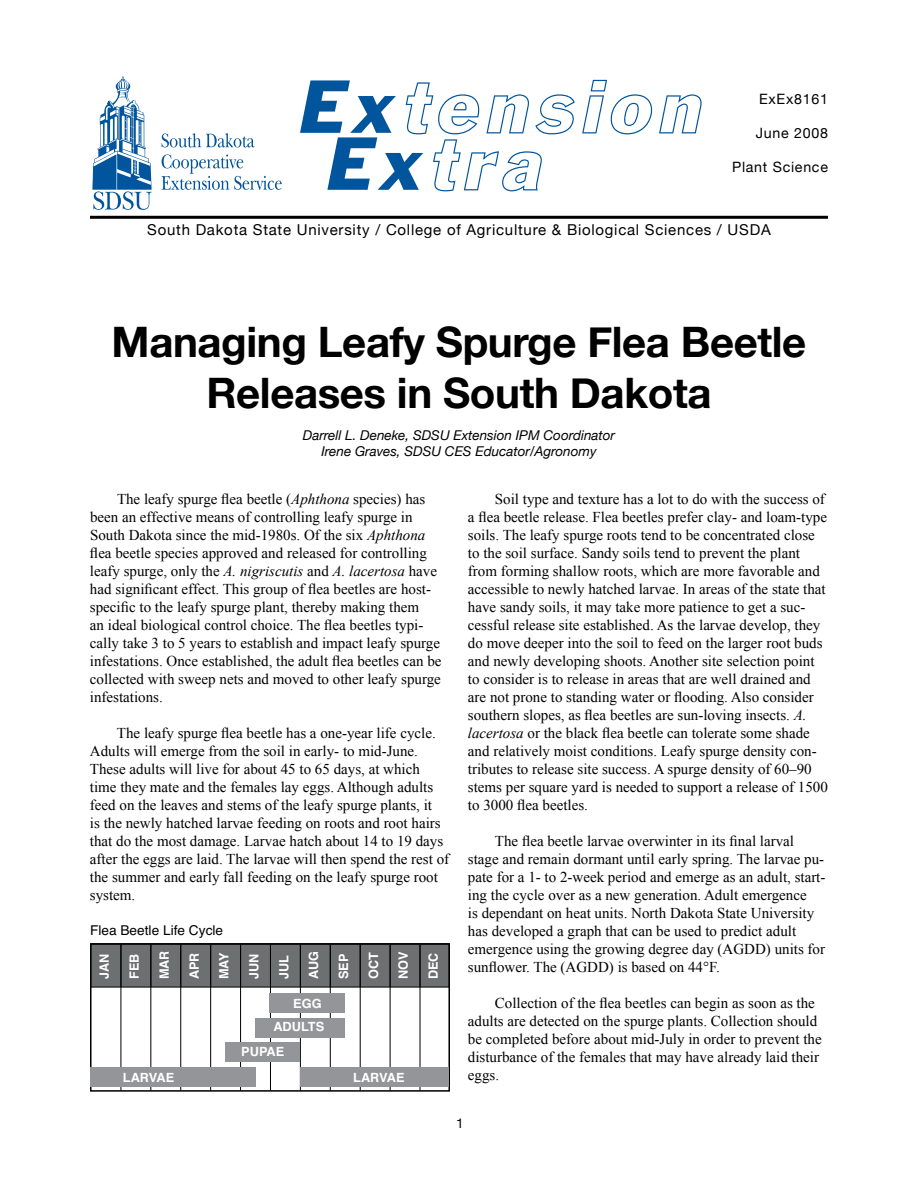
<style>
.page{position:relative;width:918px;height:1188px;background:#fff}
.page>*{position:absolute;margin:0;border:0;box-sizing:border-box;transform-origin:0 0}
.t1{font:700 42px/50.4px "Helvetica Neue";letter-spacing:-.01em;color:#000;text-align:center}
.t2{font:15px/18px "Times New Roman";color:#000}
.t3{font:15px "Helvetica Neue";letter-spacing:.05em;color:#000}
.t4{font:14.25px "Helvetica Neue";letter-spacing:.05em;color:#000}
.t5{font:italic 13.5px/16.2px "Helvetica Neue";color:#000;text-align:center}
.t6{font:13.5px "Helvetica";color:#000}
.t7{font:13.5px "Helvetica Neue";color:#000}
.t8{font:700 12.75px "Helvetica";color:#fff}
.t9{font:700 12.6px/23.5px "Helvetica";color:#fff;text-align:right}
.s1{font-style:italic}
</style>
<div class="page">
<hr style="left:90px;top:216px;width:738px;height:3px;background:#000">
<svg style="left:582px;top:80px;width:71px;height:54px"></svg>
<svg style="left:659px;top:94px;width:43px;height:39px"></svg>
<svg style="left:300px;top:80px;width:275px;height:111px"></svg>
<svg style="left:92px;top:76px;width:60px;height:134px"></svg>
<svg style="left:162px;top:133px;width:93px;height:14px"></svg>
<svg style="left:162px;top:154px;width:120px;height:36px"></svg>
<div style="left:91px;top:944px;width:358px;height:43px;background:#6d7071"></div>
<hr style="left:151px;top:944px;width:1px;height:43px;background:#000">
<div style="left:90px;top:943px;width:360px;height:149px;border:2px solid #000"></div>
<hr style="left:121px;top:945px;width:1px;height:146px;background:#000">
<hr style="left:150px;top:945px;width:1px;height:146px;background:#000">
<hr style="left:180px;top:945px;width:1px;height:146px;background:#000">
<hr style="left:210px;top:945px;width:1px;height:146px;background:#000">
<hr style="left:240px;top:945px;width:1px;height:146px;background:#000">
<hr style="left:270px;top:945px;width:1px;height:146px;background:#000">
<hr style="left:300px;top:945px;width:1px;height:146px;background:#000">
<hr style="left:330px;top:945px;width:1px;height:146px;background:#000">
<hr style="left:360px;top:945px;width:1px;height:146px;background:#000">
<hr style="left:390px;top:945px;width:1px;height:146px;background:#000">
<hr style="left:420px;top:945px;width:1px;height:146px;background:#000">
<div style="left:269px;top:993px;width:76px;height:20px;background:#939598"></div>
<div style="left:255px;top:1018px;width:90px;height:19px;background:#939598"></div>
<div style="left:300px;top:1067px;width:148px;height:20px;background:#939598"></div>
<div style="left:91px;top:1067px;width:165px;height:20px;background:#939598"></div>
<div style="left:226px;top:1042px;width:74px;height:20px;background:#939598"></div>
<p class="t4" style="left:759px;top:90px;width:70px">ExEx8161</p>
<p class="t4" style="left:756px;top:124px;width:74px">June 2008</p>
<p class="t4" style="left:732px;top:158px;width:97px">Plant Science</p>
<p class="t3" style="left:147px;top:221px;width:625px">South Dakota State University / College of Agriculture &amp; Biological Sciences / USDA</p>
<h1 class="t1" style="left:112px;top:316px;width:696px">Managing Leafy Spurge Flea Beetle<br>Releases in South Dakota</h1>
<p class="t5" style="left:303px;top:427px;width:314px">Darrell L. Deneke, SDSU Extension IPM Coordinator<br>Irene Graves, SDSU CES Educator/Agronomy</p>
<p class="t2" style="left:90px;top:490px;width:353px;text-indent:27px">The leafy spurge flea beetle (<span class="s1">Aphthona</span> species) has been an effective means of controlling leafy spurge in South Dakota since the mid-1980s. Of the six <span class="s1">Aphthona </span>flea beetle species approved and released for controlling leafy spurge, only the <span class="s1">A. nigriscutis</span> and <span class="s1">A. lacertosa</span> have had significant effect. This group of flea beetles are host&shy;specific to the leafy spurge plant, thereby making them<br>an ideal biological control choice. The flea beetles typi&shy;cally take 3 to 5 years to establish and impact leafy spurge infestations. Once established, the adult flea beetles can be collected with sweep nets and moved to other leafy spurge infestations.</p>
<p class="t2" style="left:90px;top:724px;width:361px;text-indent:27px">The leafy spurge flea beetle has a one-year life cycle.<br>Adults will emerge from the soil in early- to mid-June.<br>These adults will live for about 45 to 65 days, at which time they mate and the females lay eggs. Although adults feed on the leaves and stems of the leafy spurge plants, it<br>is the newly hatched larvae feeding on roots and root hairs that do the most damage. Larvae hatch about 14 to 19 days after the eggs are laid. The larvae will then spend the rest of the summer and early fall feeding on the leafy spurge root system.</p>
<p class="t6" style="left:90px;top:920px;width:135px">Flea Beetle Life Cycle</p>
<p class="t8" style="left:94px;top:979px;width:27px;rotate:-90deg">JAN</p>
<p class="t8" style="left:124px;top:979px;width:27px;rotate:-90deg">FEB</p>
<p class="t8" style="left:154px;top:979px;width:30px;rotate:-90deg">MAR</p>
<p class="t8" style="left:184px;top:979px;width:28px;rotate:-90deg">APR</p>
<p class="t8" style="left:214px;top:979px;width:28px;rotate:-90deg">MAY</p>
<p class="t8" style="left:244px;top:979px;width:27px;rotate:-90deg">JUN</p>
<p class="t8" style="left:274px;top:979px;width:25px;rotate:-90deg">JUL</p>
<p class="t8" style="left:304px;top:979px;width:30px;rotate:-90deg">AUG</p>
<p class="t8" style="left:333px;top:979px;width:27px;rotate:-90deg">SEP</p>
<p class="t8" style="left:363px;top:979px;width:28px;rotate:-90deg">OCT</p>
<p class="t8" style="left:393px;top:979px;width:29px;rotate:-90deg">NOV</p>
<p class="t8" style="left:423px;top:979px;width:28px;rotate:-90deg">DEC</p>
<p class="t9" style="left:273px;top:992px;width:52px">EGG<br>ADULTS</p>
<p class="t9" style="left:241px;top:1040px;width:45px">PUPAE</p>
<p class="t9" style="left:123px;top:1066px;width:53px">LARVAE</p>
<p class="t9" style="left:353px;top:1066px;width:53px">LARVAE</p>
<p class="t2" style="left:468px;top:490px;width:361px;text-indent:27px">Soil type and texture has a lot to do with the success of a flea beetle release. Flea beetles prefer clay- and loam-type soils. The leafy spurge roots tend to be concentrated close to the soil surface. Sandy soils tend to prevent the plant from forming shallow roots, which are more favorable and accessible to newly hatched larvae. In areas of the state that have sandy soils, it may take more patience to get a suc&shy;cessful release site established. As the larvae develop, they do move deeper into the soil to feed on the larger root buds and newly developing shoots. Another site selection point to consider is to release in areas that are well drained and are not prone to standing water or flooding. Also consider southern slopes, as flea beetles are sun-loving insects. <span class="s1">A. lacertosa</span> or the black flea beetle can tolerate some shade and relatively moist conditions. Leafy spurge density con&shy;tributes to release site success. A spurge density of 60–90 stems per square yard is needed to support a release of 1500 to 3000 flea beetles.</p>
<p class="t2" style="left:468px;top:832px;width:359px;text-indent:27px">The flea beetle larvae overwinter in its final larval stage and remain dormant until early spring. The larvae pu&shy;pate for a 1- to 2-week period and emerge as an adult, start&shy;ing the cycle over as a new generation. Adult emergence<br>is dependant on heat units. North Dakota State University has developed a graph that can be used to predict adult emergence using the growing degree day (AGDD) units for sunflower. The (AGDD) is based on 44°F.</p>
<p class="t2" style="left:468px;top:994px;width:355px;text-indent:27px">Collection of the flea beetles can begin as soon as the adults are detected on the spurge plants. Collection should be completed before about mid-July in order to prevent the disturbance of the females that may have already laid their eggs.</p>
<p class="t7" style="left:456px;top:1115px;width:9px">1</p>
</div>
